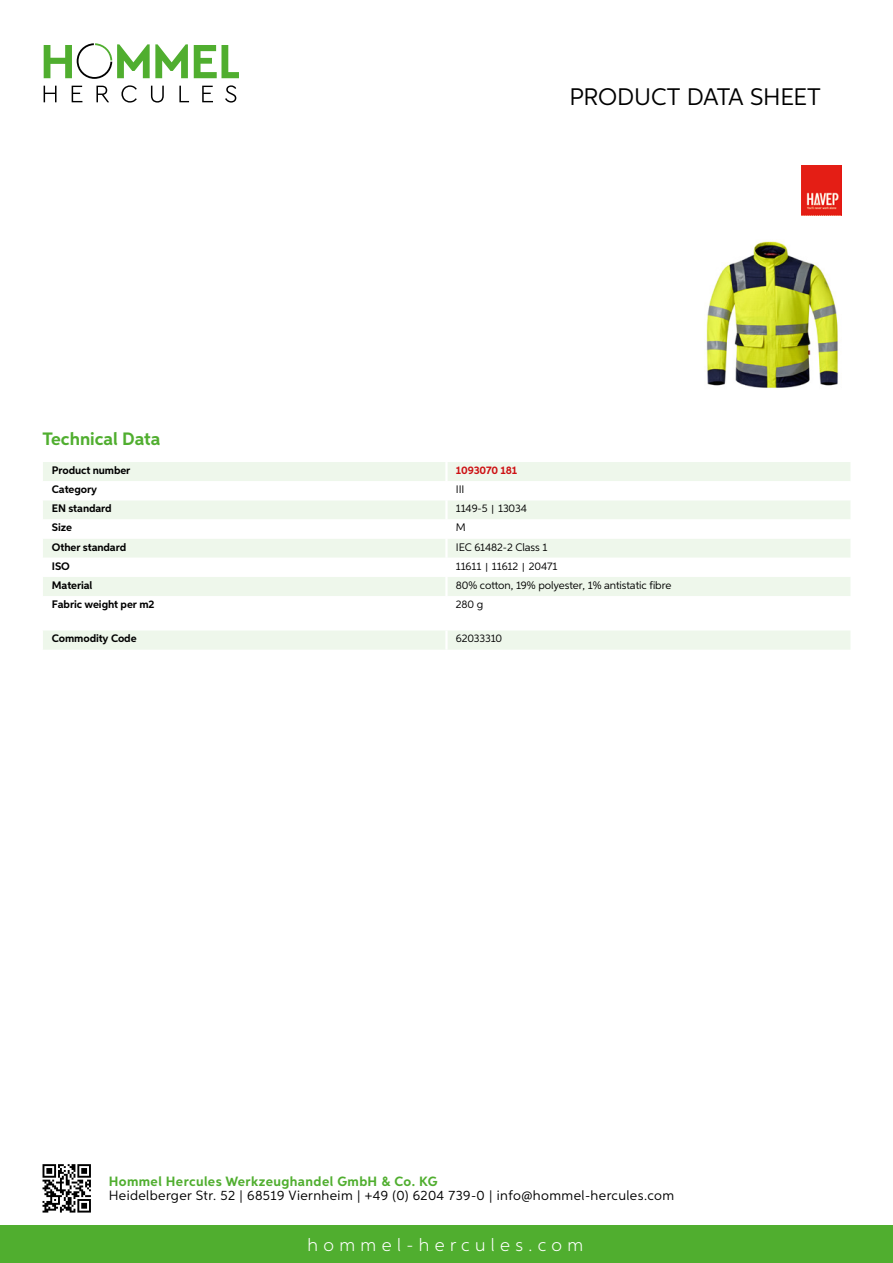
<style>
.page{position:relative;width:893px;height:1263px;background:#fff}
.page>*{position:absolute;margin:0;border:0;box-sizing:border-box;transform-origin:0 0}
.t1{font:24px "Aspira";letter-spacing:-.01em;color:#000}
.t2{font:300 18px "Aspira";letter-spacing:.3em;color:#fff}
.t3{font:700 18px "Aspira";color:#50ae2f}
.t4{font:13.5px "Aspira";letter-spacing:.03em;color:#000}
.t5{font:700 13.5px "Aspira";letter-spacing:.03em;color:#50ae2f}
.t6{font:10.95px "Aspira";letter-spacing:-.01em;color:#000}
.t7{font:700 10.95px "Aspira";letter-spacing:-.01em;color:#000}
.t8{font:700 10.95px "Aspira";letter-spacing:-.01em;color:#cd1013}
.s1{font-family:"Wuerth Global";font-size:10.5px}
</style>
<div class="page">
<div style="left:0;top:1226px;width:893px;height:37px;background:#50ae2f"></div>
<svg style="left:43px;top:1164px;width:48px;height:48px"></svg>
<svg style="left:194px;top:45px;width:45px;height:33px"></svg>
<svg style="left:44px;top:43px;width:144px;height:36px"></svg>
<svg style="left:44px;top:86px;width:13px;height:16px"></svg>
<svg style="left:72px;top:86px;width:10px;height:16px"></svg>
<svg style="left:96px;top:86px;width:13px;height:16px"></svg>
<svg style="left:121px;top:85px;width:16px;height:18px"></svg>
<svg style="left:151px;top:86px;width:13px;height:17px"></svg>
<svg style="left:179px;top:86px;width:10px;height:16px"></svg>
<svg style="left:202px;top:86px;width:11px;height:16px"></svg>
<svg style="left:225px;top:85px;width:11px;height:18px"></svg>
<div style="left:43px;top:462px;width:807px;height:19px;background:#eef7eb"></div>
<svg style="left:43px;top:501px;width:807px;height:95px;fill:#eef7eb"></svg>
<hr style="left:445px;top:462px;width:3px;height:19px;background:#fff">
<hr style="left:445px;top:500px;width:3px;height:19px;background:#fff">
<hr style="left:445px;top:519px;width:3px;height:20px;background:#fff">
<hr style="left:445px;top:539px;width:3px;height:19px;background:#fff">
<hr style="left:445px;top:558px;width:3px;height:19px;background:#fff">
<hr style="left:445px;top:577px;width:3px;height:19px;background:#fff">
<div style="left:43px;top:631px;width:807px;height:19px;background:#eef7eb"></div>
<hr style="left:445px;top:630px;width:3px;height:20px;background:#fff">
<img style="left:706px;top:241px;width:132px;height:147px">
<img style="left:802px;top:166px;width:40px;height:50px">
<h1 class="t1" style="left:569px;top:82px;width:253px">Product data sh eet</h1>
<h2 class="t3" style="left:43px;top:428px;width:120px">Technical Data</h2>
<p class="t7" style="left:52px;top:463px;width:80px">Product number</p>
<p class="t8" style="left:456px;top:463px;width:63px">1093070 181</p>
<p class="t7" style="left:52px;top:483px;width:47px">Category</p>
<p class="t6" style="left:456px;top:483px;width:10px">III</p>
<p class="t7" style="left:52px;top:502px;width:61px">EN standard</p>
<p class="t6" style="left:456px;top:502px;width:73px">1149-5 <span class="s1">|</span> 13034</p>
<p class="t7" style="left:52px;top:521px;width:22px">Size</p>
<p class="t6" style="left:456px;top:521px;width:11px">M</p>
<p class="t7" style="left:52px;top:540px;width:76px">Other standard</p>
<p class="t6" style="left:456px;top:540px;width:93px">IEC 61482-2 Class 1</p>
<p class="t7" style="left:52px;top:559px;width:19px">ISO</p>
<p class="t6" style="left:456px;top:559px;width:103px">11611 <span class="s1">|</span> 11612 <span class="s1">|</span> 20471</p>
<p class="t7" style="left:52px;top:578px;width:42px">Material</p>
<p class="t6" style="left:456px;top:578px;width:217px">80% cotton, 19% polyester, 1% antistatic fibre</p>
<p class="t7" style="left:52px;top:597px;width:104px">Fabric weight per m2</p>
<p class="t6" style="left:456px;top:597px;width:29px">280 g</p>
<p class="t7" style="left:52px;top:632px;width:86px">Commodity Code</p>
<p class="t6" style="left:456px;top:632px;width:48px">62033310</p>
<p class="t5" style="left:109px;top:1172px;width:330px">Hommel Hercules Werkzeughandel GmbH &amp; Co. KG</p>
<p class="t4" style="left:109px;top:1187px;width:567px">Heidelberger Str. 52 | 68519 Viernheim | +49 (0) 6204 739-0 | info@hommel-hercules.com</p>
<h2 class="t2" style="left:307px;top:1234px;width:277px">hommel-hercules.com</h2>
</div>
